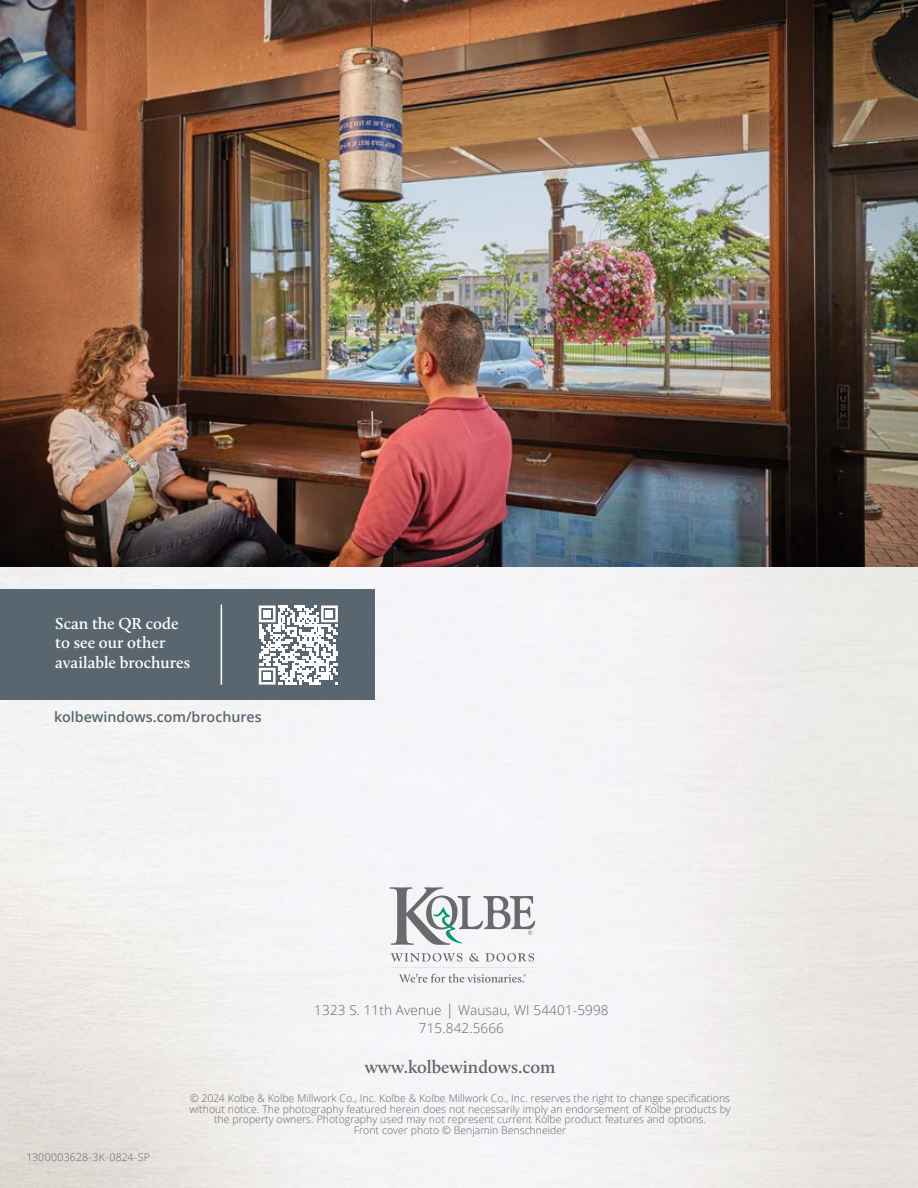
<style>
.page{position:relative;width:918px;height:1188px;background:#fff}
.page>*{position:absolute;margin:0;border:0;box-sizing:border-box;transform-origin:0 0}
.t1{font:600 18px "Calluna";color:#636466}
.t2{font:600 16.5px/19.5px "Calluna";color:#fff}
.t3{font:600 14.25px "Open Sans";color:#596670}
.t4{font:300 13.5px/18px "Open Sans";letter-spacing:.01em;color:#636466;text-align:center}
.t5{font:300 10.5px/10.5px "Open Sans";color:#636466;text-align:center}
.s1{font-size:15px}
</style>
<div class="page">
<img style="left:0;top:567px;width:918px;height:621px">
<img style="left:0;top:0;width:918px;height:567px">
<div style="left:0;top:590px;width:375px;height:110px;background:#596670"></div>
<svg style="left:259px;top:606px;width:79px;height:79px"></svg>
<div style="left:264px;top:610px;width:7px;height:7px;background:#fff"></div>
<div style="left:326px;top:610px;width:7px;height:7px;background:#fff"></div>
<div style="left:264px;top:673px;width:7px;height:7px;background:#fff"></div>
<hr style="left:221px;top:605px;width:1px;height:79px;background:#fff">
<svg style="left:391px;top:953px;width:71px;height:9px"></svg>
<svg style="left:469px;top:953px;width:65px;height:9px"></svg>
<svg style="left:390px;top:887px;width:145px;height:58px"></svg>
<hr style="left:391px;top:967px;width:143px;height:1px;background:#bcbec0">
<svg style="left:399px;top:974px;width:127px;height:9px"></svg>
<h2 class="t2" style="left:55px;top:613px;width:136px">Scan the QR code to see our other available brochures</h2>
<h3 class="t3" style="left:54px;top:707px;width:209px">kolbewindows.com/brochures</h3>
<p class="t4" style="left:314px;top:1001px;width:296px">1323 S. 11th Avenue <span class="s1">|</span> Wausau, WI 54401-5998<br>715.842.5666</p>
<h1 class="t1" style="left:365px;top:1056px;width:192px">www.kolbewindows.com</h1>
<p class="t5" style="left:27px;top:1151px;width:125px">1300003628-3K-0824-SP</p>
<p class="t5" style="left:189px;top:1093px;width:543px">© 2024 Kolbe &amp; Kolbe Millwork Co., Inc. Kolbe &amp; Kolbe Millwork Co., Inc. reserves the right to change specifications without notice. The photography featured herein does not necessarily imply an endorsement of Kolbe products by the property owners. Photography used may not represent current Kolbe product features and options.<br>Front cover photo © Benjamin Benschneider</p>
</div>
